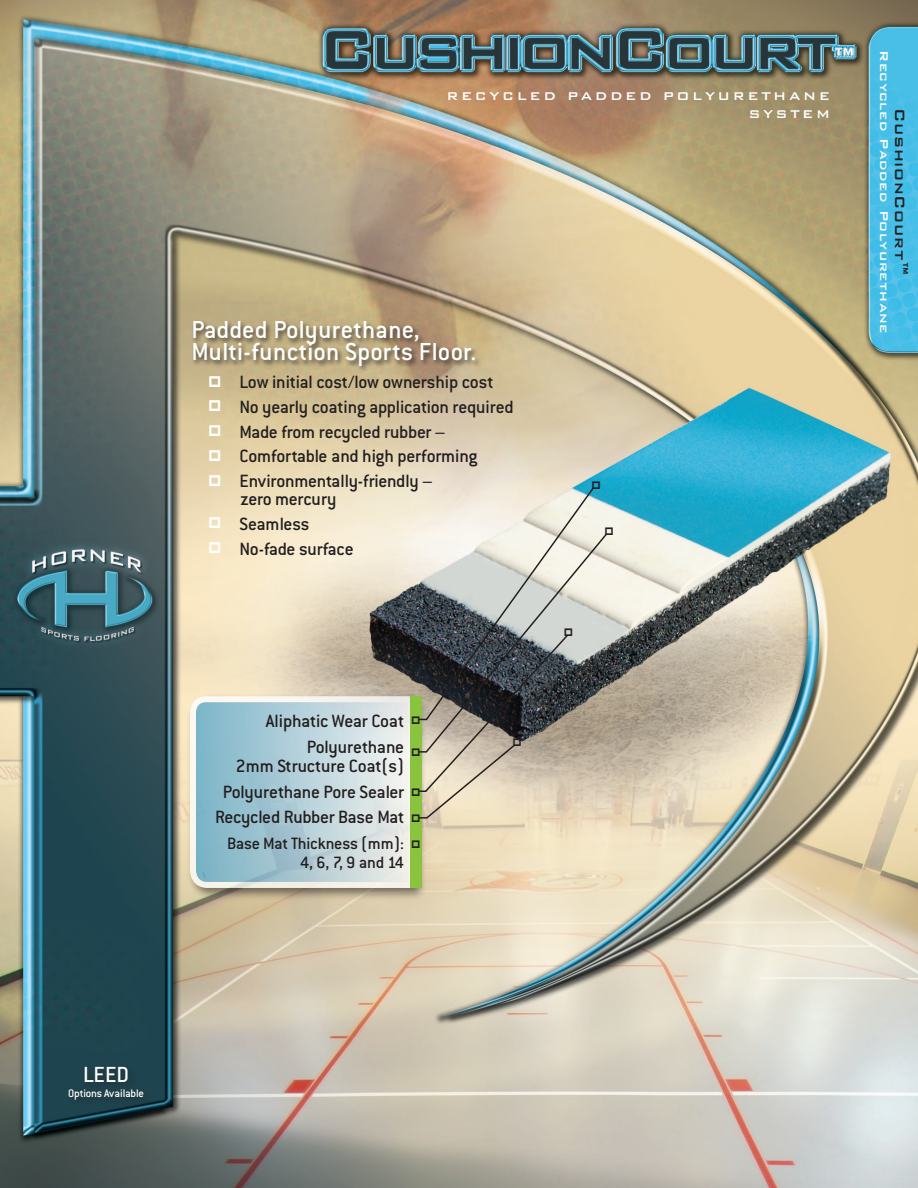
<style>
.page{position:relative;width:918px;height:1188px;background:#fff}
.page>*{position:absolute;margin:0;border:0;box-sizing:border-box;transform-origin:0 0}
.t1{font:500 27px "Conduit ITC";letter-spacing:.005em;color:#fff}
.t2{font:500 24px "Conduit ITC";color:#fff}
.t3{font:500 19.5px/18px "Conduit ITC";letter-spacing:-.015em;color:#231f20}
.t4{font:500 18px "Conduit ITC";letter-spacing:-.01em;color:#231f20}
.t5{font:500 18px "Bank Gothic";letter-spacing:.04em;color:#231f20}
.t6{font:500 15px "Bank Gothic";letter-spacing:.17em;color:#fff}
.t7{font:500 15px "Bank Gothic";letter-spacing:.04em;color:#fff}
.t8{font:500 12px "Conduit ITC";letter-spacing:-.015em;color:#fff}
</style>
<div class="page">
<img style="left:0;top:0;width:918px;height:1188px">
<div style="left:192px;top:320px;width:290px;height:54px;background:#231f20;opacity:.75"></div>
<div style="left:186px;top:693px;width:241px;height:208px;background:#231f20;opacity:.75"></div>
<svg style="left:187px;top:693px;width:230px;height:198px;background:#cdc3ae"></svg>
<div style="left:64px;top:1061px;width:89px;height:48px;background:#1e414a"></div>
<svg style="left:209px;top:375px;width:11px;height:12px"></svg>
<svg style="left:209px;top:400px;width:11px;height:11px"></svg>
<svg style="left:209px;top:425px;width:11px;height:11px"></svg>
<svg style="left:209px;top:450px;width:11px;height:11px"></svg>
<svg style="left:192px;top:474px;width:421px;height:412px;background:#c3c4b7"></svg>
<p class="t6" style="left:447px;top:84px;width:385px">RECYCLED PADDED POLYURETHANE</p>
<p class="t6" style="left:748px;top:102px;width:83px">SYSTEM</p>
<p class="t1" style="left:191px;top:314px;width:230px">Padded Polyurethane,</p>
<p class="t1" style="left:191px;top:337px;width:286px">Multi-function Sports Floor.</p>
<p class="t3" style="left:239px;top:373px;width:256px">Low initial cost/low ownership cost</p>
<p class="t3" style="left:239px;top:398px;width:276px">No yearly coating application required</p>
<p class="t3" style="left:239px;top:422px;width:207px">Made from recycled rubber –</p>
<p class="t3" style="left:239px;top:447px;width:240px">Comfortable and high performing</p>
<p class="t3" style="left:239px;top:472px;width:194px">Environmentally-friendly – zero mercury</p>
<p class="t3" style="left:239px;top:515px;width:71px">Seamless</p>
<p class="t3" style="left:239px;top:539px;width:116px">No-fade surface</p>
<p class="t7" style="left:896px;top:50px;width:285px;rotate:90deg">Recycled Padded Polyurethane</p>
<p class="t5" style="left:914px;top:108px;width:170px;rotate:90deg">CushionCourt™</p>
<p class="t3" style="left:266px;top:712px;width:140px">Aliphatic Wear Coat</p>
<p class="t3" style="left:307px;top:737px;width:99px">Polyurethane</p>
<p class="t3" style="left:236px;top:757px;width:170px">2mm Structure Coat(s)</p>
<p class="t3" style="left:223px;top:782px;width:183px">Polyurethane Pore Sealer</p>
<p class="t3" style="left:215px;top:808px;width:191px">Recycled Rubber Base Mat</p>
<p class="t4" style="left:227px;top:833px;width:178px">Base Mat Thickness (mm):</p>
<p class="t4" style="left:300px;top:852px;width:105px">4, 6, 7, 9 and 14</p>
<p class="t2" style="left:83px;top:1061px;width:48px">LEED</p>
<p class="t8" style="left:68px;top:1086px;width:77px">Options Available</p>
</div>
